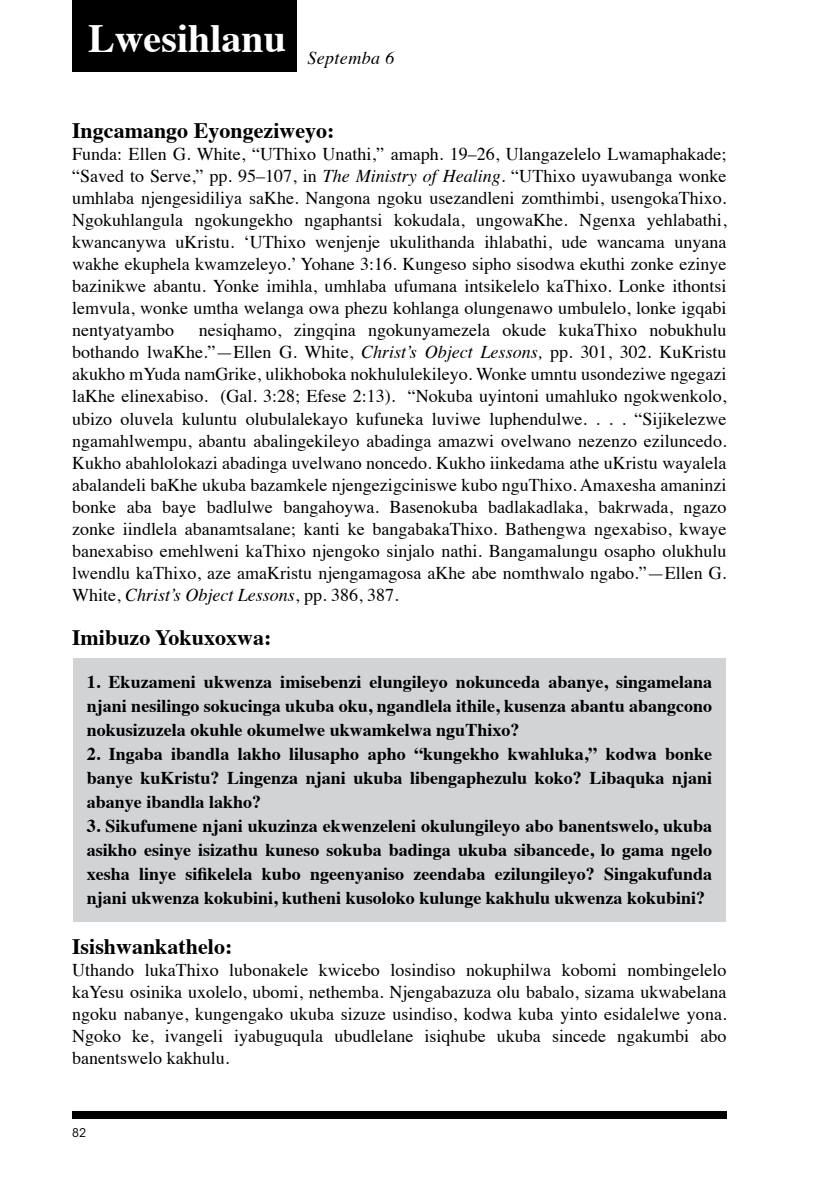
<style>
.page{position:relative;width:840px;height:1191px;background:#fff}
.page>*{position:absolute;margin:0;border:0;box-sizing:border-box;transform-origin:0 0}
.t1{font:700 40px "Times";color:#fff}
.t2{font:700 22px "Times";color:#000}
.t3{font:18px/22px "Times";color:#000;text-align:justify}
.t4{font:700 18px/24px "Times";color:#000;text-align:justify}
.t5{font:italic 18px "Times";letter-spacing:.02em;color:#000}
.t6{font:12px "ITC Avant Garde Std";color:#000}
.s1{font-style:italic}
</style>
<div class="page">
<div style="left:72px;top:1111px;width:654px;height:8px;background:#000"></div>
<div style="left:72px;top:0;width:225px;height:71px;background:#000"></div>
<div style="left:73px;top:658px;width:652px;height:263px;background:#d1d3d4"></div>
<h1 class="t1" style="left:88px;top:0;width:199px">Lwesihlanu</h1>
<p class="t5" style="left:307px;top:42px;width:88px">Septemba 6</p>
<p class="t2" style="left:72px;top:110px;width:264px">Ingcamango Eyongeziweyo:</p>
<p class="t3" style="left:72px;top:142px;width:655px">Funda: Ellen G. White, “UThixo Unathi,” amaph. 19–26, Ulangazelelo Lwamaphakade; “Saved to Serve,” pp. 95–107, in <span class="s1">The Ministry of Healing.</span> “UThixo uyawubanga wonke umhlaba njengesidiliya saKhe. Nangona ngoku usezandleni zomthimbi, usengokaThixo.<br>Ngokuhlangula ngokungekho ngaphantsi kokudala, ungowaKhe. Ngenxa yehlabathi, kwancanywa uKristu. ‘UThixo wenjenje ukulithanda ihlabathi, ude wancama unyana wakhe ekuphela kwamzeleyo.’ Yohane 3:16. Kungeso sipho sisodwa ekuthi zonke ezinye bazinikwe abantu. Yonke imihla, umhlaba ufumana intsikelelo kaThixo. Lonke ithontsi lemvula, wonke umtha welanga owa phezu kohlanga olungenawo umbulelo, lonke igqabi nentyatyambo</p>
<p class="t3" style="left:72px;top:318px;width:655px;text-indent:127px">nesiqhamo, zingqina ngokunyamezela okude kukaThixo nobukhulu bothando lwaKhe.”—Ellen G. White, <span class="s1">Christ’s Object Lessons,</span> pp. 301, 302. KuKristu akukho mYuda namGrike, ulikhoboka nokhululekileyo. Wonke umntu usondeziwe ngegazi laKhe elinexabiso. (Gal. 3:28; Efese 2:13). “Nokuba uyintoni umahluko ngokwenkolo, ubizo oluvela kuluntu olubulalekayo kufuneka luviwe luphendulwe. . . . “Sijikelezwe ngamahlwempu, abantu abalingekileyo abadinga amazwi ovelwano nezenzo eziluncedo.<br>Kukho abahlolokazi abadinga uvelwano noncedo. Kukho iinkedama athe uKristu wayalela abalandeli baKhe ukuba bazamkele njengezigciniswe kubo nguThixo. Amaxesha amaninzi bonke aba baye badlulwe bangahoywa. Basenokuba badlakadlaka, bakrwada, ngazo zonke iindlela abanamtsalane; kanti ke bangabakaThixo. Bathengwa ngexabiso, kwaye banexabiso emehlweni kaThixo njengoko sinjalo nathi. Bangamalungu osapho olukhulu lwendlu kaThixo, aze amaKristu njengamagosa aKhe abe nomthwalo ngabo.”—Ellen G.<br>White, <span class="s1">Christ’s Object Lessons</span>, pp. 386, 387.</p>
<p class="t2" style="left:72px;top:616px;width:201px">Imibuzo Yokuxoxwa:</p>
<p class="t4" style="left:87px;top:668px;width:626px">1. Ekuzameni ukwenza imisebenzi elungileyo nokunceda abanye, singamelana njani nesilingo sokucinga ukuba oku, ngandlela ithile, kusenza abantu abangcono nokusizuzela okuhle okumelwe ukwamkelwa nguThixo?</p>
<p class="t4" style="left:87px;top:740px;width:626px">2. Ingaba ibandla lakho lilusapho apho “kungekho kwahluka,” kodwa bonke banye kuKristu? Lingenza njani ukuba libengaphezulu koko? Libaquka njani abanye ibandla lakho?</p>
<p class="t4" style="left:87px;top:812px;width:626px">3. Sikufumene njani ukuzinza ekwenzeleni okulungileyo abo banentswelo, ukuba asikho esinye isizathu kuneso sokuba badinga ukuba sibancede, lo gama ngelo xesha linye sifikelela kubo ngeenyaniso zeendaba ezilungileyo? Singakufunda njani ukwenza kokubini, kutheni kusoloko kulunge kakhulu ukwenza kokubini?</p>
<p class="t2" style="left:72px;top:925px;width:162px">Isishwankathelo:</p>
<p class="t3" style="left:72px;top:957px;width:655px">Uthando lukaThixo lubonakele kwicebo losindiso nokuphilwa kobomi nombingelelo kaYesu osinika uxolelo, ubomi, nethemba. Njengabazuza olu babalo, sizama ukwabelana ngoku nabanye, kungengako ukuba sizuze usindiso, kodwa kuba yinto esidalelwe yona.<br>Ngoko ke, ivangeli iyabuguqula ubudlelane isiqhube ukuba sincede ngakumbi abo banentswelo kakhulu.</p>
<p class="t6" style="left:72px;top:1125px;width:15px">82</p>
</div>
